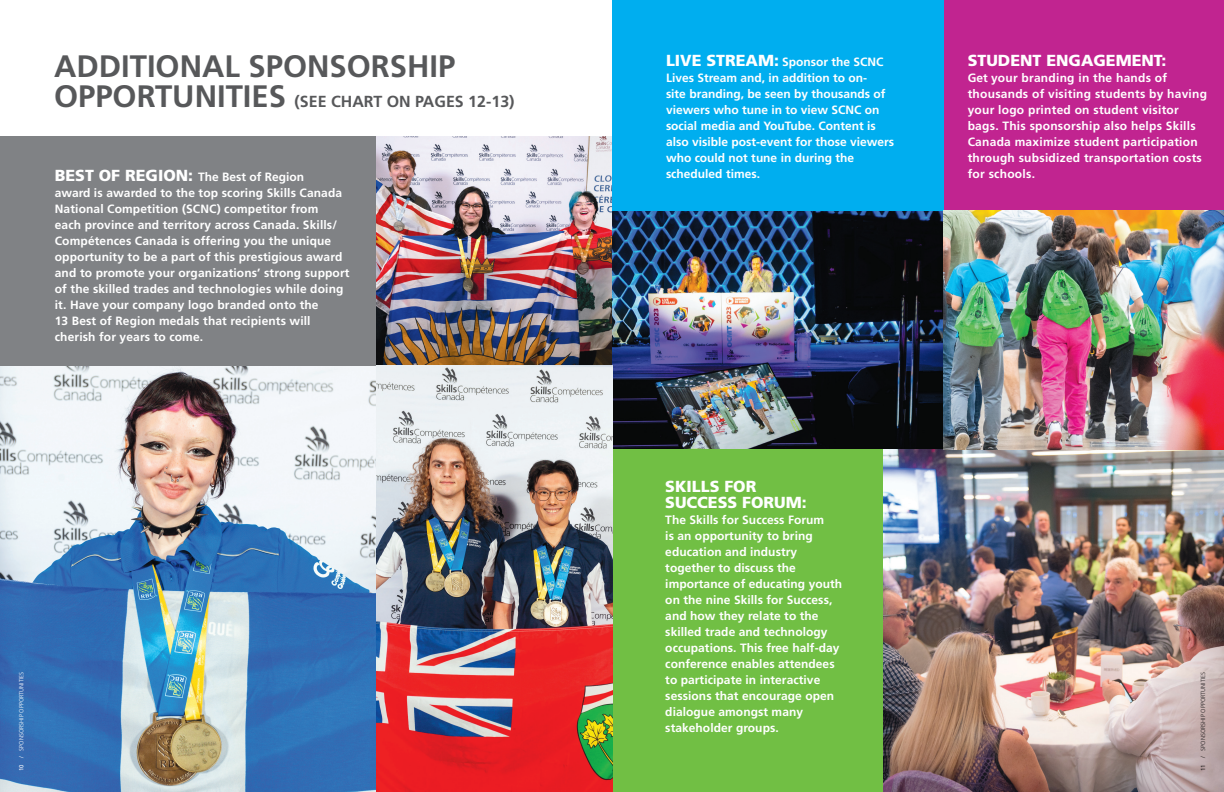
<style>
.page{position:relative;width:1224px;height:792px;background:#fff}
.page>*{position:absolute;margin:0;border:0;box-sizing:border-box;transform-origin:0 0}
.t1{font:700 31px "Frutiger LT Std";color:#57585a}
.t2{font:900 16px/16px "Frutiger LT Std";color:#fff}
.t3{font:700 16px "Frutiger LT Std";color:#57585a}
.t4{font:700 12px/16px "Frutiger LT Std";letter-spacing:.01em;color:#fff}
.t5{font:300 6px "Frutiger LT Std";color:#fff}
.t6{font:300 6px "Frutiger LT Std";color:#231f20}
.s1{font-size:31px}
.s2{font-weight:900;font-size:16px}
.s3{font-weight:400}
</style>
<div class="page">
<div style="left:943px;top:0;width:281px;height:378px;background:#c12490"></div>
<img style="left:0;top:366px;width:377px;height:426px">
<img style="left:612px;top:211px;width:331px;height:238px">
<img style="left:883px;top:449px;width:341px;height:343px">
<div style="left:0;top:136px;width:382px;height:230px;background:#808285"></div>
<div style="left:612px;top:0;width:331px;height:211px;background:#00aeef"></div>
<img style="left:943px;top:211px;width:281px;height:238px">
<div style="left:612px;top:449px;width:271px;height:343px;background:#71bf44"></div>
<img style="left:377px;top:136px;width:235px;height:656px">
<p class="t1" style="left:54px;top:48px;width:403px">ADDITIONAL SPONSORSHIP</p>
<p class="t3" style="left:54px;top:92px;width:462px"><span class="s1">OPPORTUNITIES</span> (SEE CHART ON PAGES 12-13)</p>
<p class="t4" style="left:55px;top:168px;width:296px"><span class="s2">BEST OF REGION:</span> The Best of Region<br>award is awarded to the top scoring Skills Canada National Competition (SCNC) competitor from<br>each province and territory across Canada. Skills/ Compétences Canada is offering you the unique opportunity to be a part of this prestigious award and to promote your organizations’ strong support of the skilled trades and technologies while doing it. Have your company logo branded onto the<br>13 Best of Region medals that recipients will cherish for years to come.</p>
<p class="t4" style="left:666px;top:54px;width:230px"><span class="s2">LIVE STREAM:</span> Sponsor the SCNC<br>Lives Stream and, in addition to on-<br>site branding, be seen by thousands of viewers who tune in to view SCNC on social media and YouTube. Content is also visible post-event for those viewers who could not tune in during the scheduled times.</p>
<p class="t2" style="left:968px;top:52px;width:200px">STUDENT ENGAGEMENT:</p>
<p class="t4" style="left:968px;top:70px;width:241px">Get your branding in the hands of thousands of visiting students by having your logo printed on student visitor bags. This sponsorship also helps Skills Canada maximize student participation through subsidized transportation costs for schools.</p>
<p class="t2" style="left:665px;top:479px;width:143px">SKILLS FOR<br>SUCCESS FORUM:</p>
<p class="t4" style="left:665px;top:512px;width:179px">The Skills for Success Forum<br>is an opportunity to bring education and industry together to discuss the importance of educating youth on the nine Skills for Success, and how they relate to the skilled trade and technology occupations. This free half-day conference enables attendees to participate in interactive sessions that encourage open dialogue amongst many stakeholder groups.</p>
<p class="t5" style="left:18px;top:771px;width:101px;rotate:-90deg"><span class="s3">10</span> / SPONSORSHIP OPPORTUNITIES</p>
<p class="t6" style="left:1200px;top:771px;width:101px;rotate:-90deg"><span class="s3">11</span> / SPONSORSHIP OPPORTUNITIES</p>
</div>
